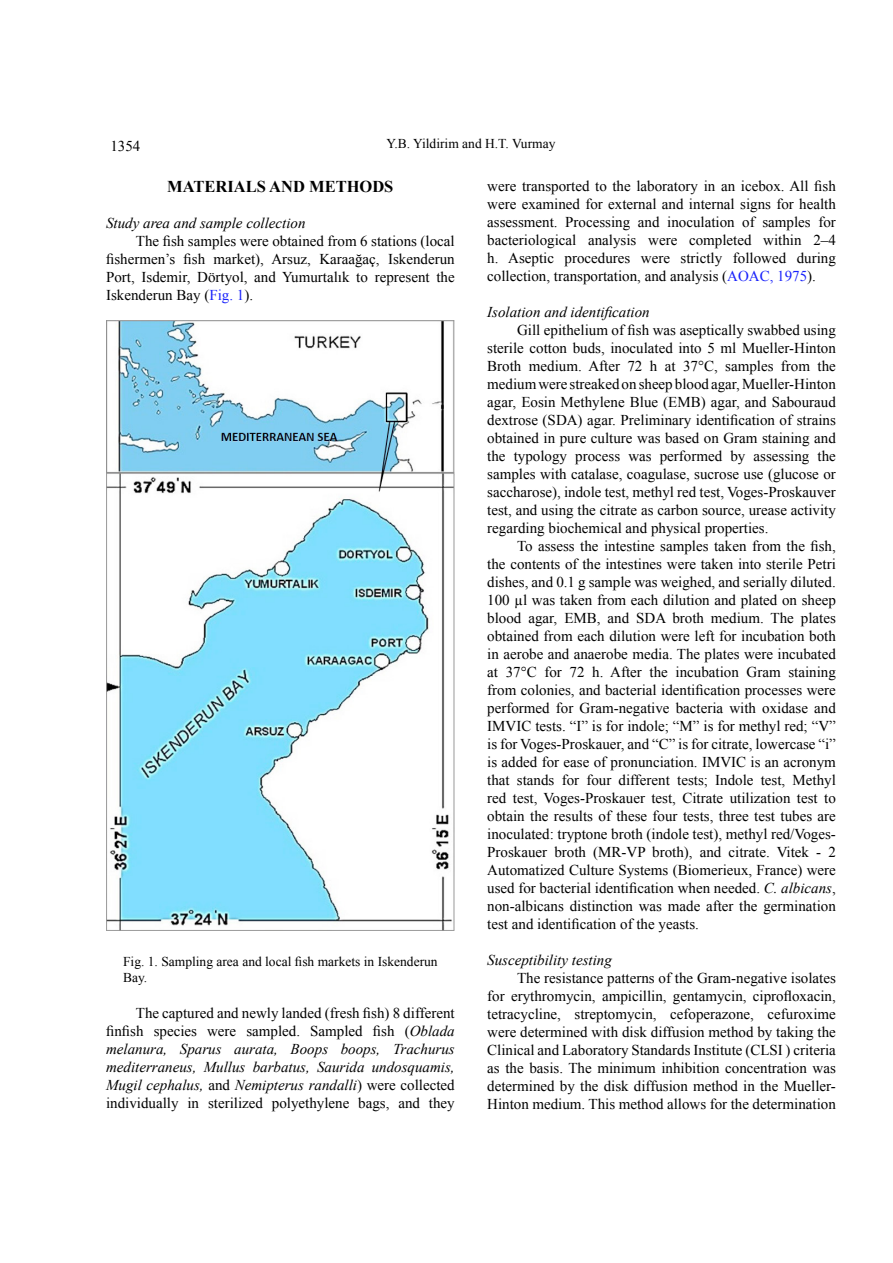
<style>
.page{position:relative;width:893px;height:1263px;background:#fff}
.page>*{position:absolute;margin:0;border:0;box-sizing:border-box;transform-origin:0 0}
.t1{font:700 16.5px "Times New Roman";color:#000}
.t2{font:15px/18px "Times New Roman";color:#000;text-align:justify}
.t3{font:italic 15px "Times New Roman";color:#000}
.t4{font:13.5px/16.2px "Times New Roman";color:#000}
.s1{color:#1922fb}
.s2{font-style:italic}
</style>
<div class="page">
<img style="left:106px;top:321px;width:349px;height:609px">
<p class="t2" style="left:110px;top:137px;width:31px">1354</p>
<p class="t4" style="left:386px;top:135px;width:170px">Y.B. Yildirim and H.T. Vurmay</p>
<p class="t1" style="left:167px;top:175px;width:228px">MATERIALS AND METHODS</p>
<p class="t3" style="left:106px;top:213px;width:201px">Study area and sample collection</p>
<p class="t2" style="left:106px;top:232px;width:350px;text-indent:30px">The fish samples were obtained from 6 stations (local fishermen’s fish market), Arsuz, Karaağaç, Iskenderun Port, Isdemir, Dörtyol, and Yumurtalık to represent the Iskenderun Bay (<span class="s1">Fig. 1</span>).</p>
<p class="t4" style="left:123px;top:953px;width:316px">Fig. 1. Sampling area and local fish markets in Iskenderun<br>Bay.</p>
<p class="t2" style="left:106px;top:1003px;width:350px;text-indent:30px">The captured and newly landed (fresh fish) 8 different finfish species were sampled. Sampled fish (<span class="s2">Oblada melanura, Sparus aurata, Boops boops, Trachurus mediterraneus, Mullus barbatus, Saurida undosquamis, Mugil cephalus,</span> and <span class="s2">Nemipterus randalli</span>) were collected individually in sterilized polyethylene bags, and they</p>
<p class="t2" style="left:487px;top:177px;width:350px">were transported to the laboratory in an icebox. All fish were examined for external and internal signs for health assessment. Processing and inoculation of samples for bacteriological analysis were completed within 2–4 h. Aseptic procedures were strictly followed during collection, transportation, and analysis (<span class="s1">AOAC, 1975</span>).</p>
<p class="t3" style="left:487px;top:302px;width:164px">Isolation and identification</p>
<p class="t2" style="left:487px;top:321px;width:350px;text-indent:30px">Gill epithelium of fish was aseptically swabbed using sterile cotton buds, inoculated into 5 ml Mueller-Hinton Broth medium. After 72 h at 37°C, samples from the medium were streaked on sheep blood agar, Mueller-Hinton agar, Eosin Methylene Blue (EMB) agar, and Sabouraud dextrose (SDA) agar. Preliminary identification of strains obtained in pure culture was based on Gram staining and the typology process was performed by assessing the samples with catalase, coagulase, sucrose use (glucose or saccharose), indole test, methyl red test, Voges-Proskauver test, and using the citrate as carbon source, urease activity regarding biochemical and physical properties.</p>
<p class="t2" style="left:487px;top:537px;width:350px;text-indent:30px">To assess the intestine samples taken from the fish, the contents of the intestines were taken into sterile Petri dishes, and 0.1 g sample was weighed, and serially diluted.<br>100 µl was taken from each dilution and plated on sheep blood agar, EMB, and SDA broth medium. The plates obtained from each dilution were left for incubation both in aerobe and anaerobe media. The plates were incubated at 37°C for 72 h. After the incubation Gram staining from colonies, and bacterial identification processes were performed for Gram-negative bacteria with oxidase and IMVIC tests. “I” is for indole; “M” is for methyl red; “V” is for Voges-Proskauer, and “C” is for citrate, lowercase “i” is added for ease of pronunciation. IMVIC is an acronym that stands for four different tests; Indole test, Methyl red test, Voges-Proskauer test, Citrate utilization test to obtain the results of these four tests, three test tubes are inoculated: tryptone broth (indole test), methyl red/Voges-Proskauer broth (MR-VP broth), and citrate. Vitek - 2<br>Automatized Culture Systems (Biomerieux, France) were used for bacterial identification when needed. <span class="s2">C. albicans</span>, non-albicans distinction was made after the germination test and identification of the yeasts.</p>
<p class="t3" style="left:487px;top:950px;width:126px">Susceptibility testing</p>
<p class="t2" style="left:487px;top:969px;width:350px;text-indent:30px">The resistance patterns of the Gram-negative isolates for erythromycin, ampicillin, gentamycin, ciprofloxacin, tetracycline, streptomycin, cefoperazone, cefuroxime were determined with disk diffusion method by taking the Clinical and Laboratory Standards Institute (CLSI ) criteria as the basis. The minimum inhibition concentration was determined by the disk diffusion method in the Mueller-Hinton medium. This method allows for the determination</p>
</div>
